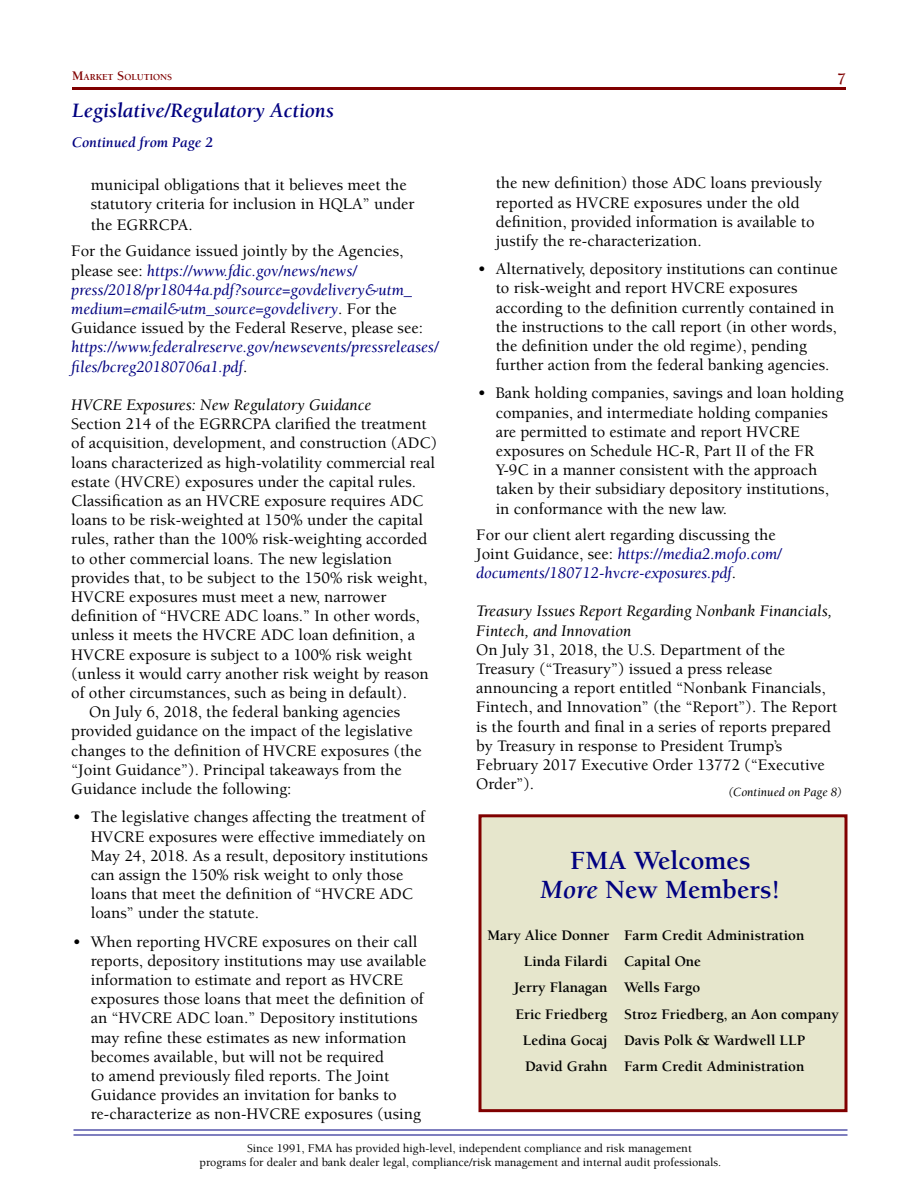
<style>
.page{position:relative;width:918px;height:1188px;background:#fff}
.page>*{position:absolute;margin:0;border:0;box-sizing:border-box;transform-origin:0 0}
.t1{font:700 27px/29px "Berkeley";color:#000080;text-align:center}
.t2{font:italic 700 21px "Berkeley";color:#000080}
.t3{font:500 16.5px/19.2px "Berkeley";color:#000}
.t4{font:italic 16.5px/19.2px "Berkeley";color:#000080}
.t5{font:italic 16.5px/19.2px "Berkeley";color:#000}
.t6{font:700 16.5px "Berkeley";color:#800000}
.t7{font:700 15px "Berkeley";color:#000}
.t8{font:italic 700 15px "Berkeley";color:#000080}
.t9{font:italic 12.75px "Berkeley";color:#000}
.t10{font:500 12px/13.5px "Berkeley";color:#000}
.t11{font:700 9.45px "Berkeley";color:#800000}
.s1{font-size:13.5px}
.s2{font-weight:500;font-style:normal;color:#000}
.s3{font-style:italic}
</style>
<div class="page">
<hr style="left:72px;top:87px;width:774px;height:3px;background:#800000">
<hr style="left:74px;top:1129px;width:774px;height:2px;background:#000080">
<hr style="left:74px;top:1134px;width:774px;height:2px;background:#000080">
<div style="left:478px;top:814px;width:370px;height:298px;background:#e6e6cc;border:3px solid #800000"></div>
<p class="t11" style="left:72px;top:72px;width:101px"><span class="s1">M</span>ARKET <span class="s1">S</span>OLUTIONS</p>
<p class="t6" style="left:837px;top:70px;width:10px">7</p>
<p class="t2" style="left:72px;top:100px;width:264px">Legislative/Regulatory Actions</p>
<p class="t8" style="left:72px;top:135px;width:143px">Continued from Page 2</p>
<p class="t3" style="left:91px;top:175px;width:325px">municipal obligations that it believes meet the statutory criteria for inclusion in HQLA” under</p>
<p class="t3" style="left:71px;top:213px;width:334px;line-height:26px;text-indent:20px">the EGRRCPA.<br>For the Guidance issued jointly by the Agencies,</p>
<p class="t4" style="left:71px;top:261px;width:353px"><span class="s2">please see:</span> https://www.fdic.gov/news/news/ press/2018/pr18044a.pdf?source=govdelivery&amp;utm_ medium=email&amp;utm_source=govdelivery<span class="s2">. For the Guidance issued by the Federal Reserve, please see:</span></p>
<p class="t4" style="left:71px;top:338px;width:369px">https://www.federalreserve.gov/newsevents/pressreleases/ files/bcreg20180706a1.pdf<span class="s2">.</span></p>
<p class="t5" style="left:71px;top:396px;width:302px">HVCRE Exposures: New Regulatory Guidance</p>
<p class="t3" style="left:71px;top:415px;width:357px">Section 214 of the EGRRCPA clarified the treatment</p>
<p class="t3" style="left:71px;top:434px;width:368px">of acquisition, development, and construction (ADC)</p>
<p class="t3" style="left:71px;top:453px;width:365px">loans characterized as high-volatility commercial real</p>
<p class="t3" style="left:71px;top:472px;width:346px">estate (HVCRE) exposures under the capital rules.</p>
<p class="t3" style="left:71px;top:492px;width:354px">Classification as an HVCRE exposure requires ADC</p>
<p class="t3" style="left:71px;top:511px;width:353px">loans to be risk-weighted at 150% under the capital</p>
<p class="t3" style="left:71px;top:530px;width:358px">rules, rather than the 100% risk-weighting accorded</p>
<p class="t3" style="left:71px;top:549px;width:322px">to other commercial loans. The new legislation</p>
<p class="t3" style="left:71px;top:568px;width:358px">provides that, to be subject to the 150% risk weight,</p>
<p class="t3" style="left:71px;top:588px;width:317px">HVCRE exposures must meet a new, narrower</p>
<p class="t3" style="left:71px;top:607px;width:350px">definition of “HVCRE ADC loans.” In other words,</p>
<p class="t3" style="left:71px;top:626px;width:345px">unless it meets the HVCRE ADC loan definition, a</p>
<p class="t3" style="left:71px;top:645px;width:342px">HVCRE exposure is subject to a 100% risk weight</p>
<p class="t3" style="left:71px;top:664px;width:359px">(unless it would carry another risk weight by reason</p>
<p class="t3" style="left:71px;top:684px;width:337px">of other circumstances, such as being in default).</p>
<p class="t3" style="left:89px;top:703px;width:313px">On July 6, 2018, the federal banking agencies</p>
<p class="t3" style="left:71px;top:722px;width:343px">provided guidance on the impact of the legislative</p>
<p class="t3" style="left:71px;top:741px;width:352px">changes to the definition of HVCRE exposures (the</p>
<p class="t3" style="left:71px;top:760px;width:332px">“Joint Guidance”). Principal takeaways from the</p>
<p class="t3" style="left:71px;top:780px;width:222px">Guidance include the following:</p>
<p class="t3" style="left:91px;top:808px;width:339px;text-indent:-18px">• The legislative changes affecting the treatment of HVCRE exposures were effective immediately on May 24, 2018. As a result, depository institutions can assign the 150% risk weight to only those loans that meet the definition of “HVCRE ADC loans” under the statute.</p>
<p class="t3" style="left:91px;top:932px;width:337px;text-indent:-18px">• When reporting HVCRE exposures on their call reports, depository institutions may use available information to estimate and report as HVCRE exposures those loans that meet the definition of an “HVCRE ADC loan.” Depository institutions may refine these estimates as new information becomes available, but will not be required<br>to amend previously filed reports. The Joint Guidance provides an invitation for banks to re-characterize as non-HVCRE exposures (using</p>
<p class="t3" style="left:496px;top:174px;width:328px">the new definition) those ADC loans previously reported as HVCRE exposures under the old definition, provided information is available to justify the re-characterization.</p>
<p class="t3" style="left:496px;top:260px;width:344px;text-indent:-18px">• Alternatively, depository institutions can continue to risk-weight and report HVCRE exposures according to the definition currently contained in the instructions to the call report (in other words, the definition under the old regime), pending further action from the federal banking agencies.</p>
<p class="t3" style="left:496px;top:384px;width:349px;text-indent:-18px">• Bank holding companies, savings and loan holding companies, and intermediate holding companies are permitted to estimate and report HVCRE exposures on Schedule HC-R, Part II of the FR Y-9C in a manner consistent with the approach taken by their subsidiary depository institutions, in conformance with the new law.</p>
<p class="t4" style="left:476px;top:525px;width:307px"><span class="s2">For our client alert regarding discussing the<br>Joint Guidance, see:</span> https://media2.mofo.com/ documents/180712-hvcre-exposures.pdf<span class="s2">.</span></p>
<p class="t5" style="left:476px;top:602px;width:357px">Treasury Issues Report Regarding Nonbank Financials,<br>Fintech, and Innovation</p>
<p class="t3" style="left:476px;top:640px;width:363px">On July 31, 2018, the U.S. Department of the Treasury (“Treasury”) issued a press release announcing a report entitled “Nonbank Financials, Fintech, and Innovation” (the “Report”). The Report is the fourth and final in a series of reports prepared by Treasury in response to President Trump’s February 2017 Executive Order 13772 (“Executive Order”).</p>
<p class="t9" style="left:728px;top:785px;width:116px">(Continued on Page 8)</p>
<h1 class="t1" style="left:541px;top:847px;width:241px">FMA Welcomes<br><span class="s3">More</span> New Members!</h1>
<p class="t7" style="left:488px;top:927px;width:318px">Mary Alice Donner Farm Credit Administration</p>
<p class="t7" style="left:524px;top:954px;width:179px">Linda Filardi Capital One</p>
<p class="t7" style="left:514px;top:980px;width:188px">Jerry Flanagan Wells Fargo</p>
<p class="t7" style="left:515px;top:1006px;width:325px">Eric Friedberg Stroz Friedberg, an Aon company</p>
<p class="t7" style="left:523px;top:1032px;width:284px">Ledina Gocaj Davis Polk &amp; Wardwell LLP</p>
<p class="t7" style="left:525px;top:1058px;width:281px">David Grahn Farm Credit Administration</p>
<p class="t10" style="left:200px;top:1142px;width:523px;text-indent:48px">Since 1991, FMA has provided high-level, independent compliance and risk management programs for dealer and bank dealer legal, compliance/risk management and internal audit professionals.</p>
</div>
